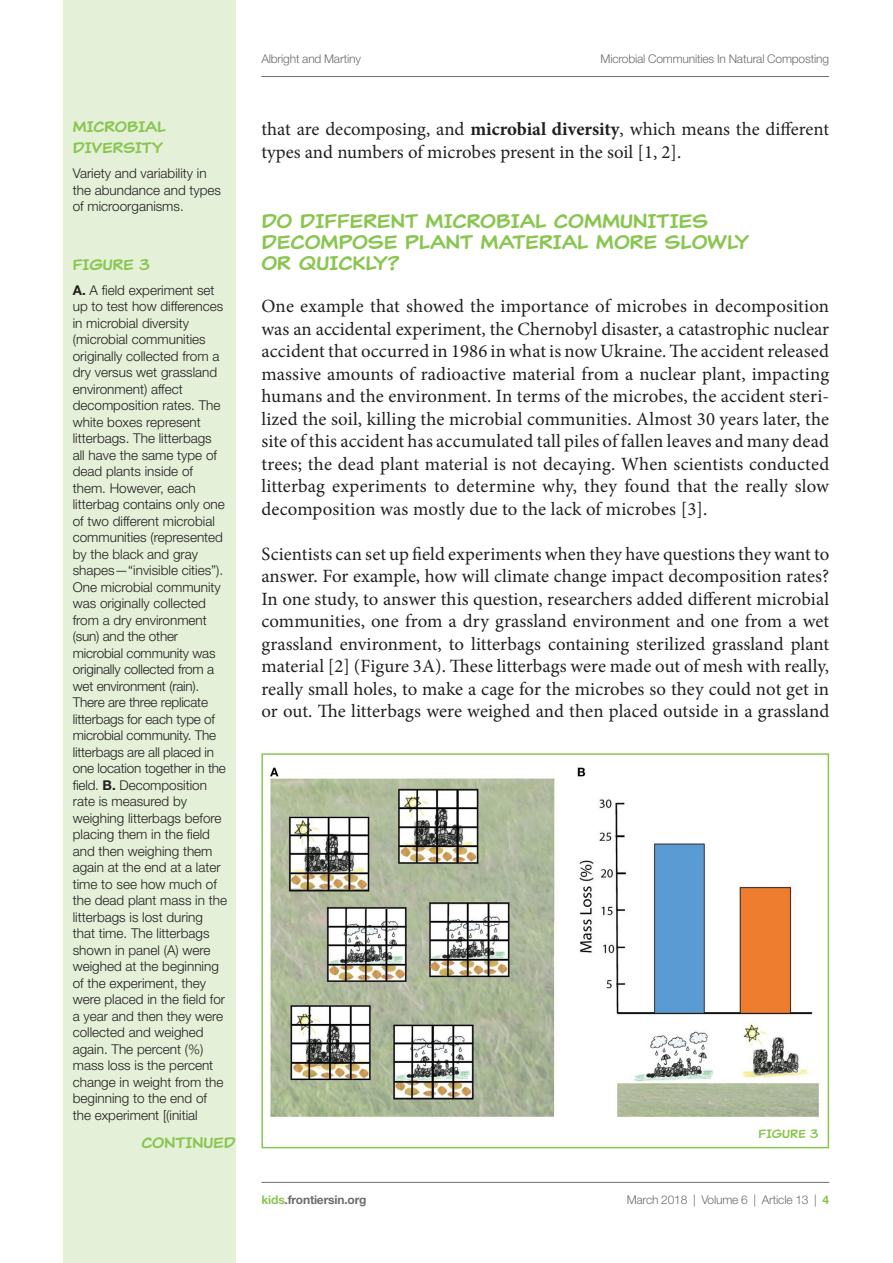
<style>
.page{position:relative;width:893px;height:1263px;background:#fff}
.page>*{position:absolute;margin:0;border:0;box-sizing:border-box;transform-origin:0 0}
.t1{font:19.5px/21px "Classic Comic";color:#89c650}
.t2{font:18.75px/22.5px "Minion Pro";color:#231f20;text-align:justify}
.t3{font:15px/21px "Classic Comic";color:#89c650}
.t4{font:300 13.5px/16.5px "Helvetica Neue LT Std";color:#231f20}
.t5{font:300 12px "Helvetica Neue LT Std";letter-spacing:-.015em;color:#6c6d70}
.t6{font:700 12px "Helvetica Neue LT Std";color:#6c6d70}
.t7{font:12px "Classic Comic";color:#89c650}
.s1{font-weight:700}
.s2{color:#89c650}
.s3{font-weight:700;color:#89c650}
</style>
<div class="page">
<div style="left:64px;top:0;width:172px;height:1263px;background:#e4f0d8"></div>
<hr style="left:261px;top:76px;width:568px;height:1px;background:#6c6d70">
<hr style="left:261px;top:1182px;width:568px;height:1px;background:#6c6d70">
<img style="left:270px;top:767px;width:550px;height:350px">
<div style="left:261px;top:753px;width:568px;height:395px;border:2px solid #89c650"></div>
<p class="t3" style="left:73px;top:116px;width:95px">MICROBIAL<br>DIVERSITY</p>
<p class="t4" style="left:73px;top:165px;width:150px">Variety and variability in the abundance and types of microorganisms.</p>
<p class="t3" style="left:73px;top:254px;width:79px">FIGURE 3</p>
<p class="t4" style="left:73px;top:282px;width:156px"><span class="s1">A.</span> A field experiment set up to test how differences in microbial diversity (microbial communities originally collected from a dry versus wet grassland environment) affect decomposition rates. The white boxes represent litterbags. The litterbags all have the same type of dead plants inside of them. However, each litterbag contains only one of two different microbial communities (represented by the black and gray shapes—“invisible cities”).<br>One microbial community was originally collected from a dry environment (sun) and the other microbial community was originally collected from a wet environment (rain).<br>There are three replicate litterbags for each type of microbial community. The litterbags are all placed in one location together in the field. <span class="s1">B.</span> Decomposition rate is measured by weighing litterbags before placing them in the field and then weighing them again at the end at a later time to see how much of the dead plant mass in the litterbags is lost during that time. The litterbags shown in panel (A) were weighed at the beginning of the experiment, they were placed in the field for a year and then they were collected and weighed again. The percent (%) mass loss is the percent change in weight from the beginning to the end of the experiment [(initial</p>
<p class="t3" style="left:141px;top:1132px;width:96px">CONTINUED</p>
<p class="t5" style="left:261px;top:51px;width:101px">Albright and Martiny</p>
<p class="t5" style="left:600px;top:51px;width:230px">Microbial Communities In Natural Composting</p>
<p class="t2" style="left:261px;top:118px;width:569px">that are decomposing, and <span class="s1">microbial diversity</span>, which means the different types and numbers of microbes present in the soil [1, 2].</p>
<p class="t1" style="left:261px;top:211px;width:490px">DO DIFFERENT MICROBIAL COMMUNITIES<br>DECOMPOSE PLANT MATERIAL MORE SLOWLY<br>OR QUICKLY?</p>
<p class="t2" style="left:261px;top:295px;width:569px">One example that showed the importance of microbes in decomposition was an accidental experiment, the Chernobyl disaster, a catastrophic nuclear accident that occurred in 1986 in what is now Ukraine. The accident released massive amounts of radioactive material from a nuclear plant, impacting humans and the environment. In terms of the microbes, the accident steri&shy;lized the soil, killing the microbial communities. Almost 30 years later, the site of this accident has accumulated tall piles of fallen leaves and many dead trees; the dead plant material is not decaying. When scientists conducted litterbag experiments to determine why, they found that the really slow decomposition was mostly due to the lack of microbes [3].</p>
<p class="t2" style="left:261px;top:542px;width:569px">Scientists can set up field experiments when they have questions they want to answer. For example, how will climate change impact decomposition rates?<br>In one study, to answer this question, researchers added different microbial communities, one from a dry grassland environment and one from a wet grassland environment, to litterbags containing sterilized grassland plant material [2] (Figure 3A). These litterbags were made out of mesh with really, really small holes, to make a cage for the microbes so they could not get in or out. The litterbags were weighed and then placed outside in a grassland</p>
<p class="t7" style="left:758px;top:1126px;width:62px">FIgUre 3</p>
<p class="t6" style="left:261px;top:1192px;width:107px"><span class="s2">kids</span>.frontiersin.org</p>
<p class="t5" style="left:627px;top:1192px;width:204px">March 2018 | Volume 6 | Article 13 | <span class="s3">4</span></p>
</div>
